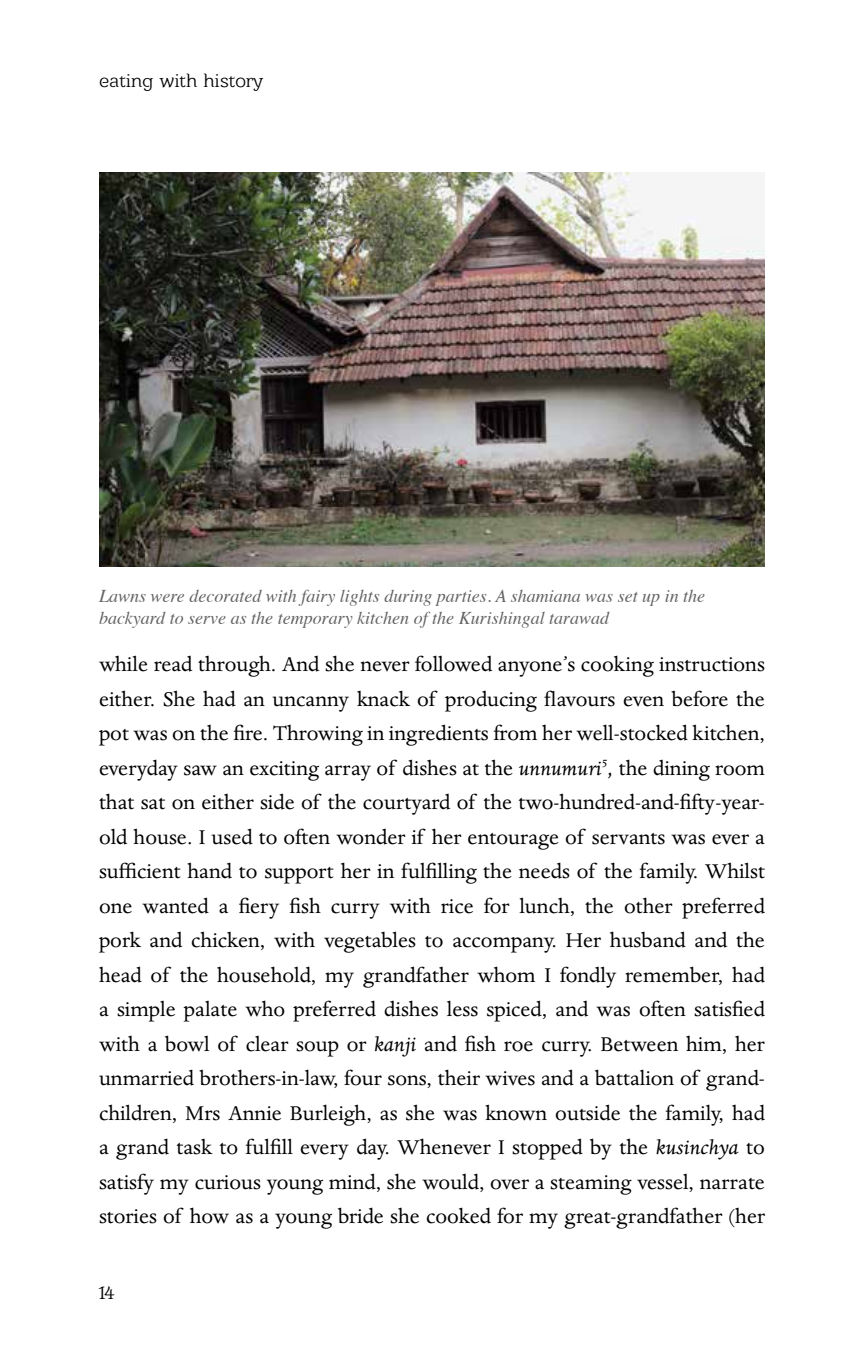
<style>
.page{position:relative;width:864px;height:1368px;background:#fff}
.page>*{position:absolute;margin:0;border:0;box-sizing:border-box;transform-origin:0 0}
.t1{font:23px/34.4px "Dante MT Std";color:#000;text-align:justify}
.t2{font:19px "Barkentina";color:#000}
.t3{font:italic 18px/22px "Times";color:#646363}
.s1{font-style:italic}
</style>
<div class="page">
<img style="left:99px;top:173px;width:666px;height:394px">
<p class="t2" style="left:99px;top:69px;width:166px">eating with history</p>
<p class="t3" style="left:99px;top:584px;width:608px">Lawns were decorated with fairy lights during parties. A shamiana was set up in the backyard to serve as the temporary kitchen of the Kurishingal tarawad</p>
<p class="t1" style="left:99px;top:647px;width:668px">while read through. And she never followed anyone’s cooking instructions either. She had an uncanny knack of producing flavours even before the pot was on the fire. Throwing in ingredients from her well-stocked kitchen, everyday saw an exciting array of dishes at the <span class="s1">unnumuri</span><sup>5</sup><span class="s1">,</span> the dining room that sat on either side of the courtyard of the two-hundred-and-fifty-year&shy;old house. I used to often wonder if her entourage of servants was ever a sufficient hand to support her in fulfilling the needs of the family. Whilst one wanted a fiery fish curry with rice for lunch, the other preferred pork and chicken, with vegetables to accompany. Her husband and the head of the household, my grandfather whom I fondly remember, had a simple palate who preferred dishes less spiced, and was often satisfied with a bowl of clear soup or <span class="s1">kanji</span> and fish roe curry. Between him, her unmarried brothers-in-law, four sons, their wives and a battalion of grand&shy;children, Mrs Annie Burleigh, as she was known outside the family, had a grand task to fulfill every day. Whenever I stopped by the <span class="s1">kusinchya</span> to satisfy my curious young mind, she would, over a steaming vessel, narrate stories of how as a young bride she cooked for my great-grandfather (her</p>
<p class="t2" style="left:99px;top:1281px;width:17px">14</p>
</div>
